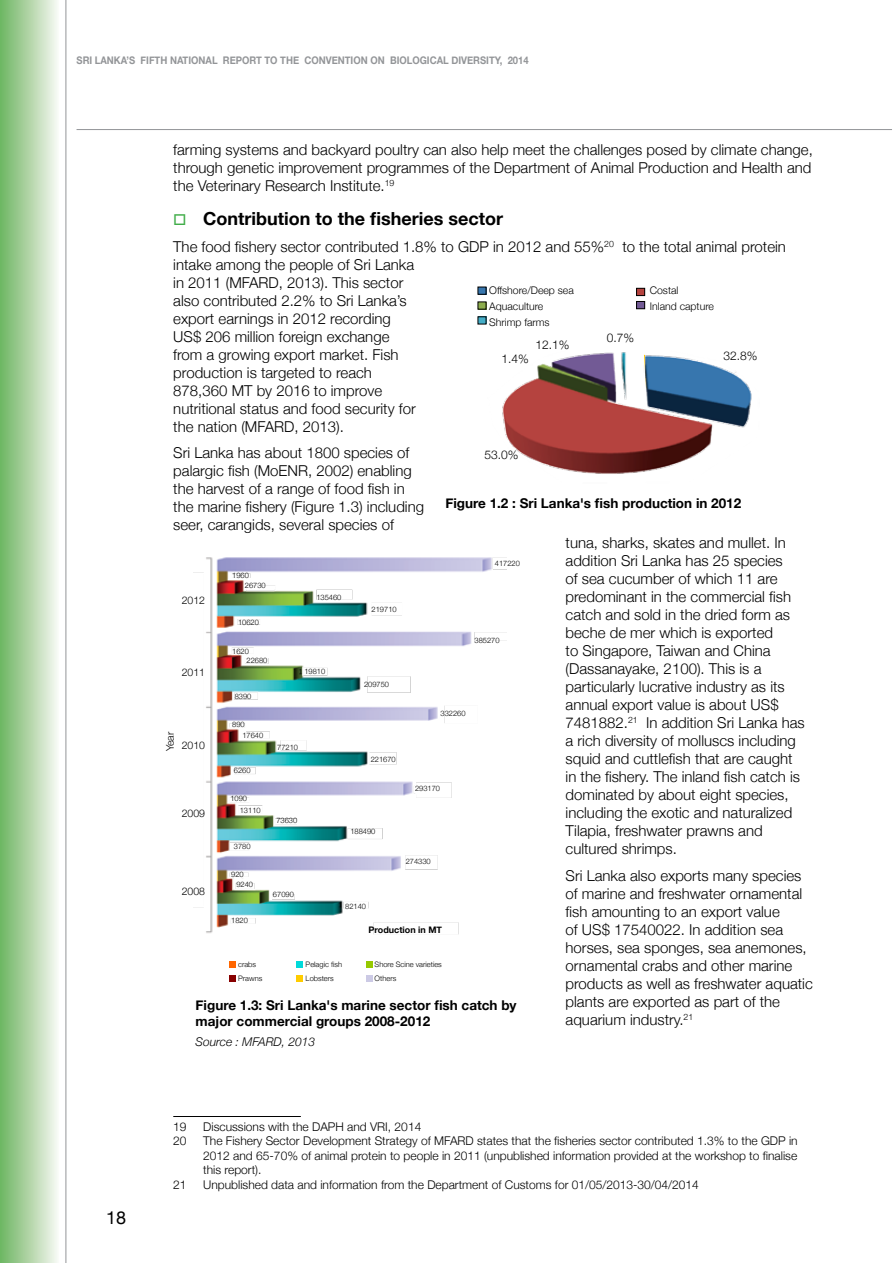
<style>
.page{position:relative;width:893px;height:1263px;background:#fff}
.page>*{position:absolute;margin:0;border:0;box-sizing:border-box;transform-origin:0 0}
.t1{font:700 18px "Helvetica Neue";color:#000}
.t2{font:18px "Helvetica Neue";color:#000}
.t3{font:300 15px/18px "Helvetica Neue";color:#000}
.t4{font:700 13.5px/16.2px "Helvetica Neue";color:#000}
.t5{font:300 12px/14.4px "Helvetica Neue";color:#000;text-align:justify}
.t6{font:italic 300 12px "Helvetica Neue";color:#000}
.t7{font:300 10.5px "Helvetica Neue";color:#000}
.t8{font:700 10.5px "Helvetica Neue";color:#939598;scale:.9 1}
.t9{font:700 9px "Helvetica Neue";color:#000}
.t10{font:300 7.5px/10.2px "Helvetica Neue";color:#000}
.s1{color:#41ad49}
</style>
<div class="page">
<hr style="left:66px;top:0;width:1px;height:1263px;background:#939598">
<hr style="left:77px;top:129px;width:815px;height:1px;background:#939598">
<div style="left:0;top:0;width:59px;height:1263px;background:linear-gradient(to right,#6db461,#f8f8f4)"></div>
<hr style="left:173px;top:1116px;width:128px;height:1px;background:#000">
<img style="left:194px;top:557px;width:312px;height:378px">
<svg style="left:230px;top:962px;width:6px;height:6px"></svg>
<svg style="left:297px;top:962px;width:6px;height:6px"></svg>
<svg style="left:366px;top:962px;width:6px;height:6px"></svg>
<svg style="left:230px;top:976px;width:6px;height:6px"></svg>
<svg style="left:297px;top:976px;width:6px;height:6px"></svg>
<svg style="left:366px;top:976px;width:6px;height:6px"></svg>
<div style="left:478px;top:287px;width:8px;height:7px;background:#3776ae"></div>
<div style="left:478px;top:302px;width:8px;height:7px;background:#8dad4c"></div>
<div style="left:478px;top:317px;width:8px;height:7px;background:#44adc7"></div>
<div style="left:636px;top:288px;width:9px;height:8px;background:#b5433f"></div>
<div style="left:636px;top:288px;width:9px;height:8px;border:1px solid #000"></div>
<div style="left:636px;top:301px;width:9px;height:8px;background:#725a95"></div>
<div style="left:636px;top:301px;width:9px;height:8px;border:1px solid #000"></div>
<img style="left:502px;top:352px;width:250px;height:122px">
<p class="t8" style="left:77px;top:54px;width:504px">Sri Lanka’s Fifth National Report to the Convention on Biological Diversity, 2014</p>
<p class="t3" style="left:173px;top:140px;width:641px;text-align:justify">farming systems and backyard poultry can also help meet the challenges posed by climate change, through genetic improvement programmes of the Department of Animal Production and Health and the Veterinary Research Institute.<sup>19</sup></p>
<p class="t1" style="left:173px;top:208px;width:331px"><span class="s1">□</span> Contribution to the fisheries sector</p>
<p class="t3" style="left:173px;top:237px;width:614px">The food fishery sector contributed 1.8% to GDP in 2012 and 55%<sup>20</sup> to the total animal protein intake among the people of Sri Lanka<br>in 2011 (MFARD, 2013). This sector<br>also contributed 2.2% to Sri Lanka’s<br>export earnings in 2012 recording<br>US$ 206 million foreign exchange<br>from a growing export market. Fish<br>production is targeted to reach<br>878,360 MT by 2016 to improve<br>nutritional status and food security for<br>the nation (MFARD, 2013).</p>
<p class="t3" style="left:173px;top:444px;width:252px">Sri Lanka has about 1800 species of palargic fish (MoENR, 2002) enabling the harvest of a range of food fish in the marine fishery (Figure 1.3) including seer, carangids, several species of</p>
<p class="t3" style="left:566px;top:534px;width:241px">tuna, sharks, skates and mullet. In addition Sri Lanka has 25 species<br>of sea cucumber of which 11 are predominant in the commercial fish catch and sold in the dried form as beche de mer which is exported<br>to Singapore, Taiwan and China (Dassanayake, 2100). This is a particularly lucrative industry as its annual export value is about US$ 7481882.<sup>21</sup> In addition Sri Lanka has a rich diversity of molluscs including squid and cuttlefish that are caught in the fishery. The inland fish catch is dominated by about eight species, including the exotic and naturalized Tilapia, freshwater prawns and cultured shrimps.</p>
<p class="t3" style="left:566px;top:866px;width:249px">Sri Lanka also exports many species of marine and freshwater ornamental fish amounting to an export value<br>of US$ 17540022. In addition sea horses, sea sponges, sea anemones, ornamental crabs and other marine products as well as freshwater aquatic plants are exported as part of the aquarium industry.<sup>21</sup></p>
<p class="t7" style="left:489px;top:284px;width:86px">Offshore/Deep sea</p>
<p class="t7" style="left:650px;top:284px;width:30px">Costal</p>
<p class="t7" style="left:489px;top:300px;width:56px">Aquaculture</p>
<p class="t7" style="left:650px;top:300px;width:66px">Inland capture</p>
<p class="t7" style="left:489px;top:316px;width:62px">Shrimp farms</p>
<p class="t5" style="left:536px;top:337px;width:36px">12.1%</p>
<p class="t5" style="left:607px;top:330px;width:29px">0.7%</p>
<p class="t5" style="left:501px;top:351px;width:29px">1.4%</p>
<p class="t5" style="left:723px;top:348px;width:36px">32.8%</p>
<p class="t5" style="left:484px;top:447px;width:36px">53.0%</p>
<p class="t4" style="left:445px;top:495px;width:297px">Figure 1.2 : Sri Lanka's fish production in 2012</p>
<p class="t10" style="left:495px;top:558px;width:27px">417220</p>
<p class="t10" style="left:245px;top:570px;width:22px;text-indent:-13px">1960<br>26730</p>
<p class="t10" style="left:316px;top:592px;width:27px">135460</p>
<p class="t7" style="left:182px;top:594px;width:25px">2012</p>
<p class="t10" style="left:372px;top:604px;width:27px">219710</p>
<p class="t10" style="left:238px;top:617px;width:22px">10620</p>
<p class="t10" style="left:475px;top:635px;width:27px">385270</p>
<p class="t10" style="left:247px;top:646px;width:22px;line-height:9.1px;text-indent:-14px">1620<br>22680</p>
<p class="t7" style="left:182px;top:666px;width:25px">2011</p>
<p class="t10" style="left:304px;top:666px;width:22px">19810</p>
<p class="t10" style="left:364px;top:679px;width:27px">209750</p>
<p class="t10" style="left:235px;top:691px;width:18px">8390</p>
<p class="t10" style="left:441px;top:708px;width:27px">332260</p>
<p class="t10" style="left:242px;top:719px;width:22px;line-height:11.1px;text-indent:-10px">890<br>17640</p>
<p class="t7" style="left:164px;top:751px;width:21px;rotate:-90deg">Year</p>
<p class="t7" style="left:182px;top:738px;width:25px">2010</p>
<p class="t10" style="left:277px;top:742px;width:22px">77210</p>
<p class="t10" style="left:371px;top:754px;width:27px">221670</p>
<p class="t10" style="left:234px;top:765px;width:18px">6260</p>
<p class="t10" style="left:415px;top:783px;width:27px">293170</p>
<p class="t10" style="left:240px;top:792px;width:22px;line-height:11.9px;text-indent:-9px">1090<br>13110</p>
<p class="t7" style="left:182px;top:807px;width:25px">2009</p>
<p class="t10" style="left:276px;top:815px;width:22px">73630</p>
<p class="t10" style="left:350px;top:826px;width:27px">188490</p>
<p class="t10" style="left:234px;top:841px;width:18px">3780</p>
<p class="t10" style="left:406px;top:856px;width:27px">274330</p>
<p class="t10" style="left:236px;top:869px;width:18px;text-indent:-5px">920<br>9240</p>
<p class="t7" style="left:182px;top:885px;width:25px">2008</p>
<p class="t10" style="left:273px;top:889px;width:22px">67090</p>
<p class="t10" style="left:345px;top:901px;width:22px">82140</p>
<p class="t10" style="left:231px;top:915px;width:18px">1820</p>
<p class="t9" style="left:368px;top:925px;width:75px">Production in MT</p>
<p class="t10" style="left:238px;top:959px;width:20px">crabs</p>
<p class="t10" style="left:306px;top:959px;width:38px">Pelagic fish</p>
<p class="t10" style="left:375px;top:959px;width:69px">Shore Scine varieties</p>
<p class="t10" style="left:238px;top:973px;width:26px">Prawns</p>
<p class="t10" style="left:306px;top:973px;width:30px">Lobsters</p>
<p class="t10" style="left:375px;top:973px;width:23px">Others</p>
<p class="t4" style="left:196px;top:997px;width:323px">Figure 1.3: Sri Lanka's marine sector fish catch by major commercial groups 2008-2012</p>
<p class="t6" style="left:196px;top:1035px;width:121px">Source : MFARD, 2013</p>
<p class="t2" style="left:106px;top:1207px;width:22px">18</p>
<p class="t5" style="left:173px;top:1119px;width:15px">19</p>
<p class="t5" style="left:203px;top:1119px;width:220px">Discussions with the DAPH and VRI, 2014</p>
<p class="t5" style="left:173px;top:1133px;width:15px">20</p>
<p class="t5" style="left:203px;top:1133px;width:596px">The Fishery Sector Development Strategy of MFARD states that the fisheries sector contributed 1.3% to the GDP in 2012 and 65-70% of animal protein to people in 2011 (unpublished information provided at the workshop to finalise this report).</p>
<p class="t5" style="left:173px;top:1177px;width:15px">21</p>
<p class="t5" style="left:203px;top:1177px;width:497px">Unpublished data and information from the Department of Customs for 01/05/2013-30/04/2014</p>
</div>
